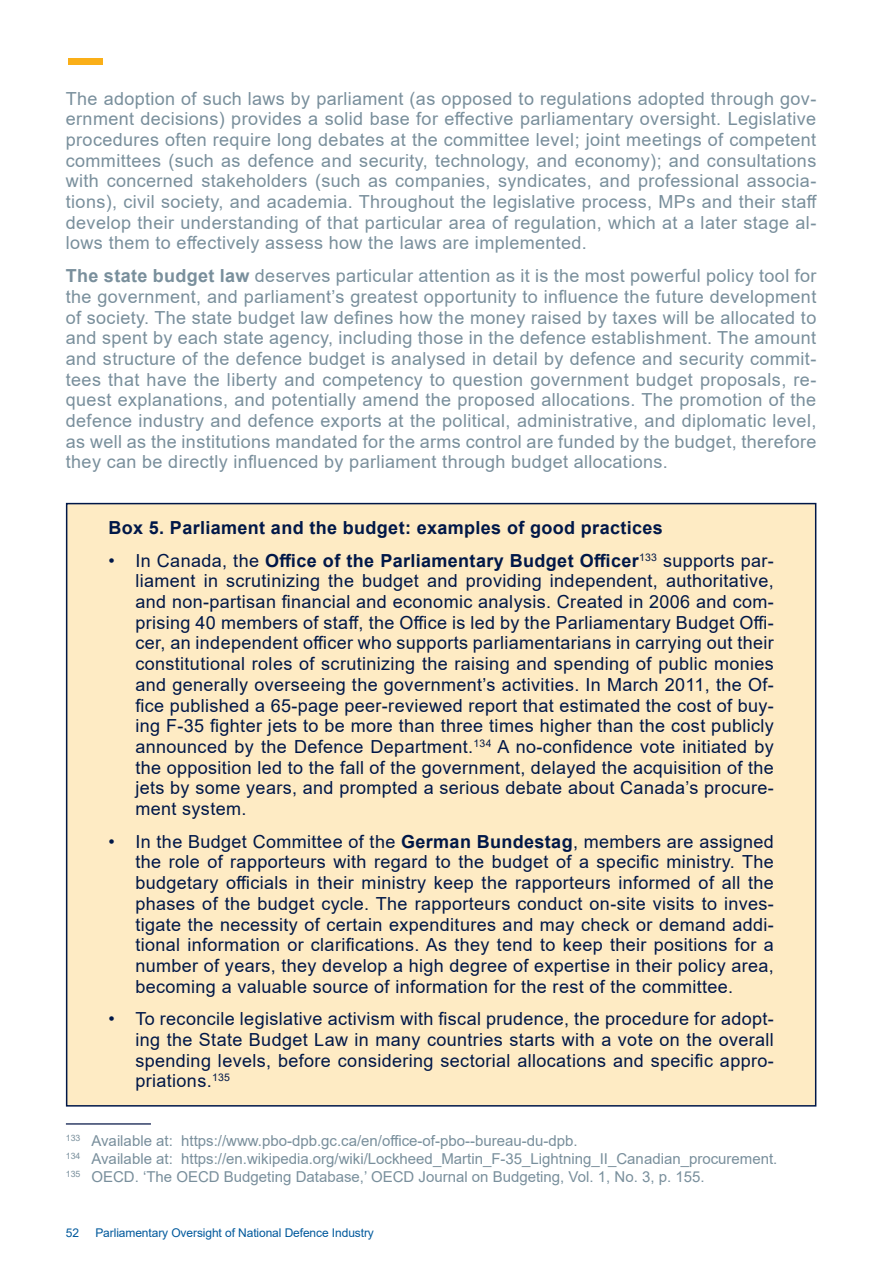
<style>
.page{position:relative;width:893px;height:1263px;background:#fff}
.page>*{position:absolute;margin:0;border:0;box-sizing:border-box;transform-origin:0 0}
.t1{font:18px/20.7px "Arial";letter-spacing:.02em;color:#001748;text-align:justify}
.Body_text{font:18px/20.7px "Arial";letter-spacing:.02em;color:#798f9c;text-align:justify}
.Body_text-2{font:700 18px "Arial";letter-spacing:.02em;color:#001748}
.Fusnota{font:15px "Arial";color:#798f9c}
.t2{font:12px "Arial";letter-spacing:-.01em;color:#00599c}
.s1{font-weight:700}
</style>
<div class="page">
<div style="left:68px;top:58px;width:34px;height:6px;background:#faaf18"></div>
<div style="left:66px;top:503px;width:750px;height:603px;background:#feebc4;border:2px solid #001748"></div>
<hr style="left:66px;top:1123px;width:85px;height:2px;background:#303e67">
<p class="Body_text" style="left:66px;top:88px;width:753px">The adoption of such laws by parliament (as opposed to regulations adopted through gov&shy;ernment decisions) provides a solid base for effective parliamentary oversight. Legislative procedures often require long debates at the committee level; joint meetings of competent committees (such as defence and security, technology, and economy); and consultations with concerned stakeholders (such as companies, syndicates, and professional associa&shy;tions), civil society, and academia. Throughout the legislative process, MPs and their staff develop their understanding of that particular area of regulation, which at a later stage al&shy;lows them to effectively assess how the laws are implemented.</p>
<p class="Body_text" style="left:66px;top:265px;width:752px"><span class="s1">The state budget law</span> deserves particular attention as it is the most powerful policy tool for the government, and parliament’s greatest opportunity to influence the future development of society. The state budget law defines how the money raised by taxes will be allocated to and spent by each state agency, including those in the defence establishment. The amount and structure of the defence budget is analysed in detail by defence and security commit&shy;tees that have the liberty and competency to question government budget proposals, re&shy;quest explanations, and potentially amend the proposed allocations. The promotion of the defence industry and defence exports at the political, administrative, and diplomatic level, as well as the institutions mandated for the arms control are funded by the budget, therefore they can be directly influenced by parliament through budget allocations.</p>
<p class="Body_text-2" style="left:108px;top:515px;width:556px">Box 5. Parliament and the budget: examples of good practices</p>
<p class="t1" style="left:135px;top:550px;width:640px;text-indent:-27px">• In Canada, the <span class="s1">Office of the Parliamentary Budget Officer</span><sup>133</sup> supports par&shy;liament in scrutinizing the budget and providing independent, authoritative, and non-partisan financial and economic analysis. Created in 2006 and com&shy;prising 40 members of staff, the Office is led by the Parliamentary Budget Offi&shy;cer, an independent officer who supports parliamentarians in carrying out their constitutional roles of scrutinizing the raising and spending of public monies and generally overseeing the government’s activities. In March 2011, the Of&shy;fice published a 65-page peer-reviewed report that estimated the cost of buy&shy;ing F-35 fighter jets to be more than three times higher than the cost publicly announced by the Defence Department.<sup>134</sup> A no-confidence vote initiated by the opposition led to the fall of the government, delayed the acquisition of the jets by some years, and prompted a serious debate about Canada’s procure&shy;ment system.</p>
<p class="t1" style="left:135px;top:831px;width:640px;text-indent:-27px">• In the Budget Committee of the <span class="s1">German Bundestag</span>, members are assigned the role of rapporteurs with regard to the budget of a specific ministry. The budgetary officials in their ministry keep the rapporteurs informed of all the phases of the budget cycle. The rapporteurs conduct on-site visits to inves&shy;tigate the necessity of certain expenditures and may check or demand addi&shy;tional information or clarifications. As they tend to keep their positions for a number of years, they develop a high degree of expertise in their policy area, becoming a valuable source of information for the rest of the committee.</p>
<p class="t1" style="left:135px;top:1008px;width:640px;text-indent:-27px">• To reconcile legislative activism with fiscal prudence, the procedure for adopt&shy;ing the State Budget Law in many countries starts with a vote on the overall spending levels, before considering sectorial allocations and specific appro&shy;priations.<sup>135</sup></p>
<p class="Fusnota" style="left:66px;top:1130px;width:513px"><sup>133</sup> Available at: https://www.pbo-dpb.gc.ca/en/office-of-pbo--bureau-du-dpb.</p>
<p class="Fusnota" style="left:66px;top:1148px;width:713px"><sup>134</sup> Available at: https://en.wikipedia.org/wiki/Lockheed_Martin_F-35_Lightning_II_Canadian_procurement.</p>
<p class="Fusnota" style="left:66px;top:1166px;width:640px"><sup>135</sup> OECD. ‘The OECD Budgeting Database,’ OECD Journal on Budgeting, Vol. 1, No. 3, p. 155.</p>
<p class="t2" style="left:66px;top:1224px;width:15px">52</p>
<p class="t2" style="left:95px;top:1224px;width:280px">Parliamentary Oversight of National Defence Industry</p>
</div>
